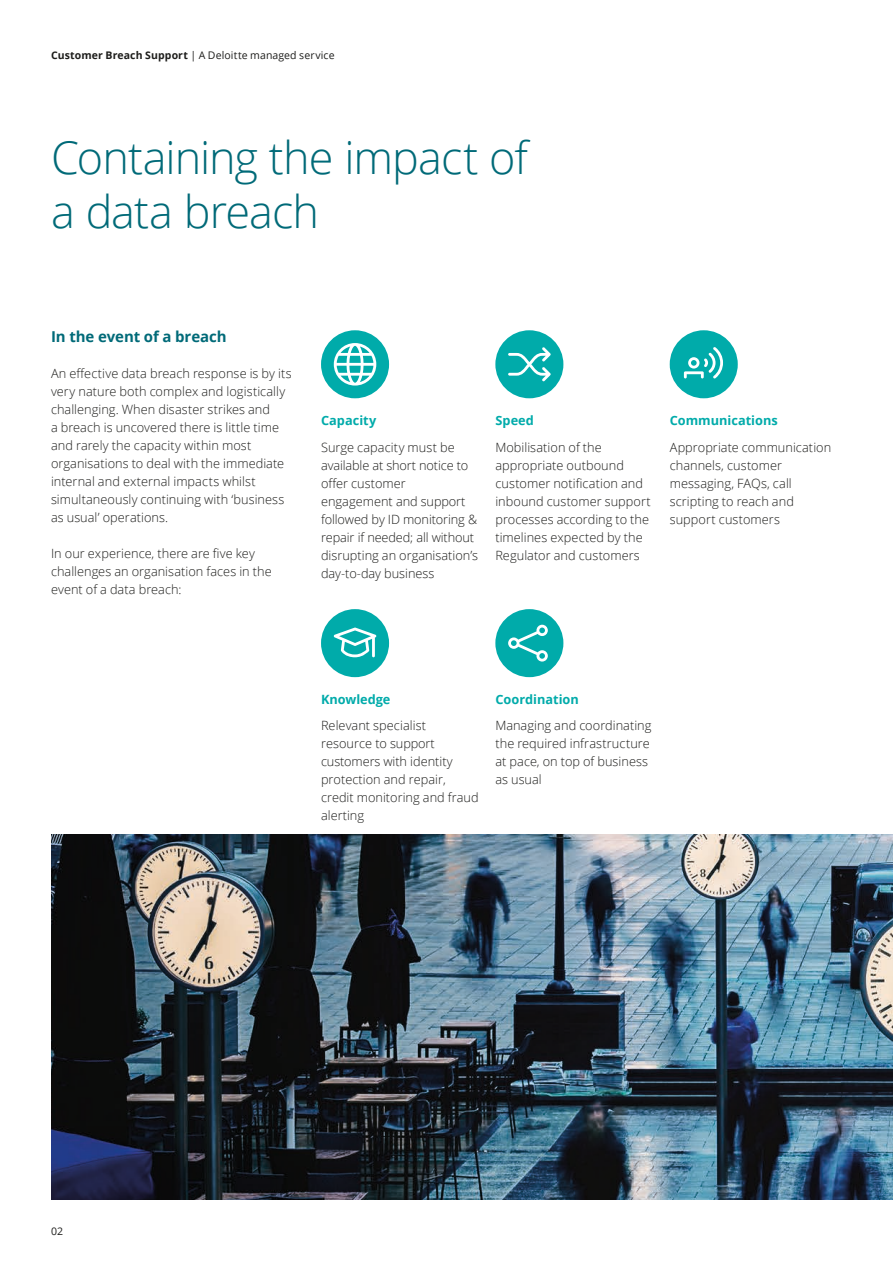
<style>
.page{position:relative;width:893px;height:1263px;background:#fff}
.page>*{position:absolute;margin:0;border:0;box-sizing:border-box;transform-origin:0 0}
.Story_heading_light{font:300 45px/54px "Open Sans";letter-spacing:-.02em;color:#006a78}
.Subhead_A__8_5_12pt{font:700 15px "Open Sans";letter-spacing:-.005em;color:#006a78}
.Body_copy__8_5_12pt{font:300 12.75px/18px "Open Sans";color:#1d1d1b}
.Body_copy__8_5_12pt-2{font:700 12.75px "Open Sans";color:#00abaa}
.t1{font:10.5px "Open Sans";letter-spacing:.01em;color:#1d1d1b}
.s1{font-weight:700}
.s2{font-weight:700;color:#00abaa}
</style>
<div class="page">
<svg style="left:321px;top:330px;width:68px;height:68px"></svg>
<svg style="left:495px;top:330px;width:68px;height:68px"></svg>
<svg style="left:670px;top:330px;width:68px;height:68px"></svg>
<svg style="left:321px;top:609px;width:68px;height:68px"></svg>
<svg style="left:495px;top:609px;width:68px;height:68px"></svg>
<img style="left:51px;top:834px;width:842px;height:365px">
<p class="t1" style="left:51px;top:48px;width:285px"><span class="s1">Customer Breach Support</span> | A Deloitte managed service</p>
<p class="Story_heading_light" style="left:51px;top:129px;width:478px">Containing the impact of a data breach</p>
<p class="Subhead_A__8_5_12pt" style="left:51px;top:326px;width:177px">In the event of a breach</p>
<p class="Body_copy__8_5_12pt" style="left:51px;top:364px;width:242px">An effective data breach response is by its very nature both complex and logistically challenging. When disaster strikes and<br>a breach is uncovered there is little time and rarely the capacity within most organisations to deal with the immediate internal and external impacts whilst simultaneously continuing with ‘business as usual’ operations.</p>
<p class="Body_copy__8_5_12pt" style="left:51px;top:544px;width:222px">In our experience, there are five key challenges an organisation faces in the event of a data breach:</p>
<p class="Body_copy__8_5_12pt" style="left:321px;top:407px;width:135px;line-height:26.4px"><span class="s2">Capacity<br></span>Surge capacity must be</p>
<p class="Body_copy__8_5_12pt" style="left:321px;top:455px;width:159px">available at short notice to offer customer engagement and support followed by ID monitoring &amp; repair if needed; all without disrupting an organisation’s day‑to‑day business</p>
<p class="Body_copy__8_5_12pt-2" style="left:495px;top:411px;width:40px">Speed</p>
<p class="Body_copy__8_5_12pt" style="left:495px;top:438px;width:157px">Mobilisation of the appropriate outbound customer notification and inbound customer support processes according to the timelines expected by the<br>Regulator and customers</p>
<p class="Body_copy__8_5_12pt-2" style="left:670px;top:411px;width:110px">Communications</p>
<p class="Body_copy__8_5_12pt" style="left:670px;top:438px;width:163px">Appropriate communication channels, customer messaging, FAQs, call scripting to reach and support customers</p>
<p class="Body_copy__8_5_12pt" style="left:321px;top:686px;width:106px;line-height:26.4px"><span class="s2">Knowledge<br></span>Relevant specialist</p>
<p class="Body_copy__8_5_12pt" style="left:321px;top:734px;width:159px">resource to support customers with identity protection and repair, credit monitoring and fraud alerting</p>
<p class="Body_copy__8_5_12pt-2" style="left:495px;top:690px;width:85px">Coordination</p>
<p class="Body_copy__8_5_12pt" style="left:495px;top:716px;width:158px">Managing and coordinating the required infrastructure at pace, on top of business as usual</p>
<p class="t1" style="left:51px;top:1224px;width:14px">02</p>
</div>
